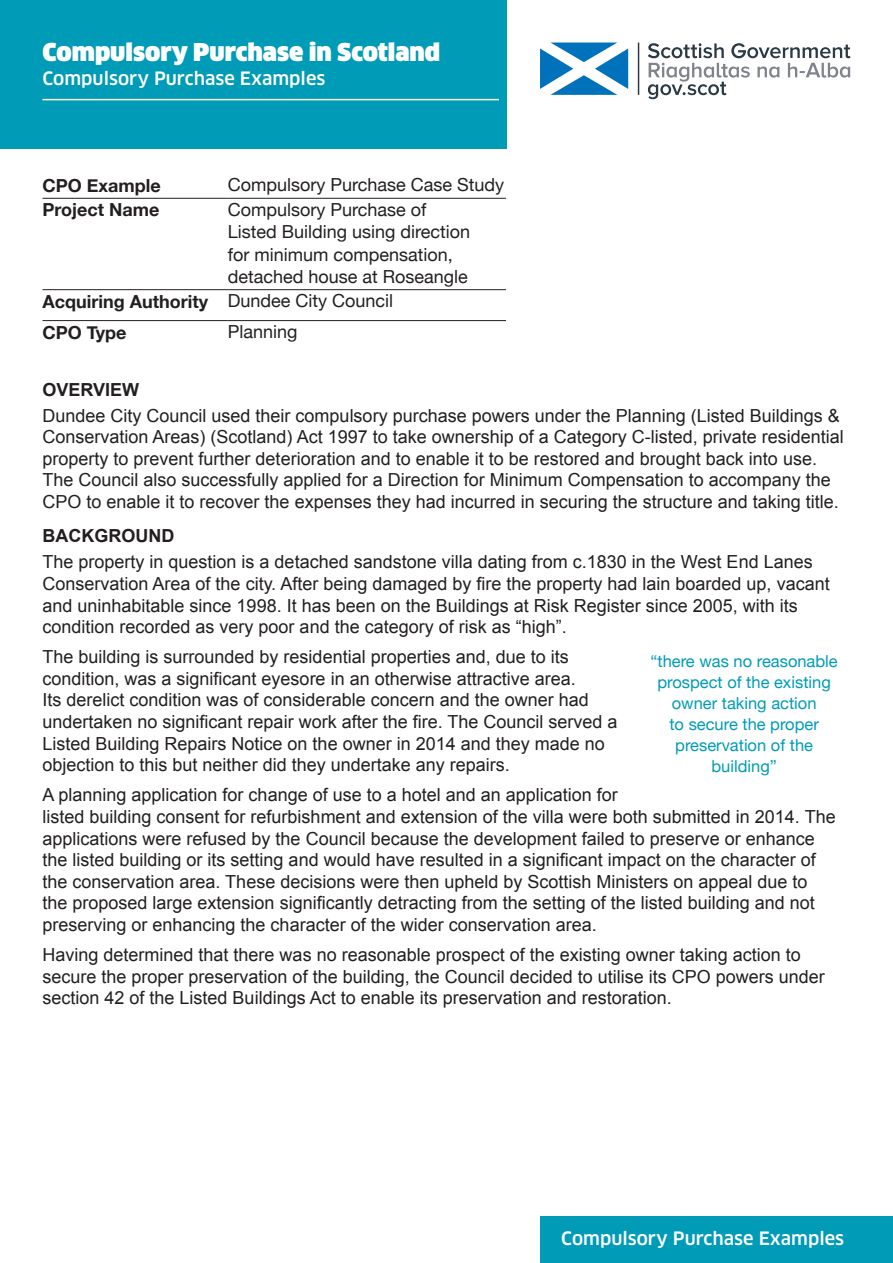
<style>
.page{position:relative;width:893px;height:1263px;background:#fff}
.page>*{position:absolute;margin:0;border:0;box-sizing:border-box;transform-origin:0 0}
.t1{font:900 24px "Clan";color:#fff}
.text{font:18px/21.6px "Arial";color:#231f20}
.intro{font:18px/22.5px "Helvetica Neue";color:#231f20}
.t2{font:500 18px "Clan";color:#fff}
.intro-2{font:700 18px "Helvetica Neue";color:#231f20}
.heads{font:700 18px "Arial";color:#231f20}
.box_text{font:16.5px/21px "Helvetica Neue";color:#009bb7;text-align:center}
</style>
<div class="page">
<hr style="left:638px;top:43px;width:1px;height:52px;background:#2b3a45">
<svg style="left:540px;top:43px;width:88px;height:52px"></svg>
<svg style="left:648px;top:43px;width:202px;height:56px"></svg>
<div style="left:0;top:0;width:506px;height:149px;background:#009bb7"></div>
<hr style="left:43px;top:99px;width:456px;height:1px;background:#fff">
<div style="left:540px;top:1216px;width:353px;height:47px;background:#009bb7"></div>
<hr style="left:43px;top:198px;width:185px;height:1px;background:#231f20">
<hr style="left:228px;top:198px;width:278px;height:1px;background:#231f20">
<hr style="left:43px;top:289px;width:185px;height:1px;background:#231f20">
<hr style="left:228px;top:289px;width:278px;height:1px;background:#231f20">
<hr style="left:43px;top:320px;width:185px;height:1px;background:#231f20">
<hr style="left:228px;top:320px;width:278px;height:1px;background:#231f20">
<p class="t1" style="left:43px;top:37px;width:399px">Compulsory Purchase in Scotland</p>
<p class="t2" style="left:43px;top:67px;width:284px">Compulsory Purchase Examples</p>
<p class="intro-2" style="left:43px;top:171px;width:120px">CPO Example</p>
<p class="intro" style="left:228px;top:175px;width:278px">Compulsory Purchase Case Study</p>
<p class="intro-2" style="left:43px;top:196px;width:118px">Project Name</p>
<p class="intro" style="left:228px;top:199px;width:244px">Compulsory Purchase of<br>Listed Building using direction for minimum compensation, detached house at Roseangle</p>
<p class="intro-2" style="left:43px;top:287px;width:167px">Acquiring Authority</p>
<p class="intro" style="left:228px;top:291px;width:167px">Dundee City Council</p>
<p class="intro-2" style="left:43px;top:318px;width:86px">CPO Type</p>
<p class="intro" style="left:228px;top:321px;width:71px">Planning</p>
<p class="heads" style="left:43px;top:377px;width:98px">OVERVIEW</p>
<p class="text" style="left:43px;top:405px;width:803px">Dundee City Council used their compulsory purchase powers under the Planning (Listed Buildings &amp; Conservation Areas) (Scotland) Act 1997 to take ownership of a Category C-listed, private residential property to prevent further deterioration and to enable it to be restored and brought back into use.<br>The Council also successfully applied for a Direction for Minimum Compensation to accompany the CPO to enable it to recover the expenses they had incurred in securing the structure and taking title.</p>
<p class="heads" style="left:43px;top:524px;width:133px">BACKGROUND</p>
<p class="text" style="left:43px;top:551px;width:789px">The property in question is a detached sandstone villa dating from c.1830 in the West End Lanes Conservation Area of the city. After being damaged by fire the property had lain boarded up, vacant and uninhabitable since 1998. It has been on the Buildings at Risk Register since 2005, with its condition recorded as very poor and the category of risk as “high”.</p>
<p class="text" style="left:43px;top:646px;width:576px">The building is surrounded by residential properties and, due to its condition, was a significant eyesore in an otherwise attractive area.<br>Its derelict condition was of considerable concern and the owner had undertaken no significant repair work after the fire. The Council served a Listed Building Repairs Notice on the owner in 2014 and they made no objection to this but neither did they undertake any repairs.</p>
<p class="text" style="left:43px;top:784px;width:795px">A planning application for change of use to a hotel and an application for<br>listed building consent for refurbishment and extension of the villa were both submitted in 2014. The applications were refused by the Council because the development failed to preserve or enhance the listed building or its setting and would have resulted in a significant impact on the character of the conservation area. These decisions were then upheld by Scottish Ministers on appeal due to the proposed large extension significantly detracting from the setting of the listed building and not preserving or enhancing the character of the wider conservation area.</p>
<p class="text" style="left:43px;top:944px;width:784px">Having determined that there was no reasonable prospect of the existing owner taking action to secure the proper preservation of the building, the Council decided to utilise its CPO powers under section 42 of the Listed Buildings Act to enable its preservation and restoration.</p>
<p class="box_text" style="left:650px;top:652px;width:189px">“there was no reasonable prospect of the existing owner taking action<br>to secure the proper preservation of the building”</p>
<p class="t2" style="left:561px;top:1227px;width:284px">Compulsory Purchase Examples</p>
</div>
